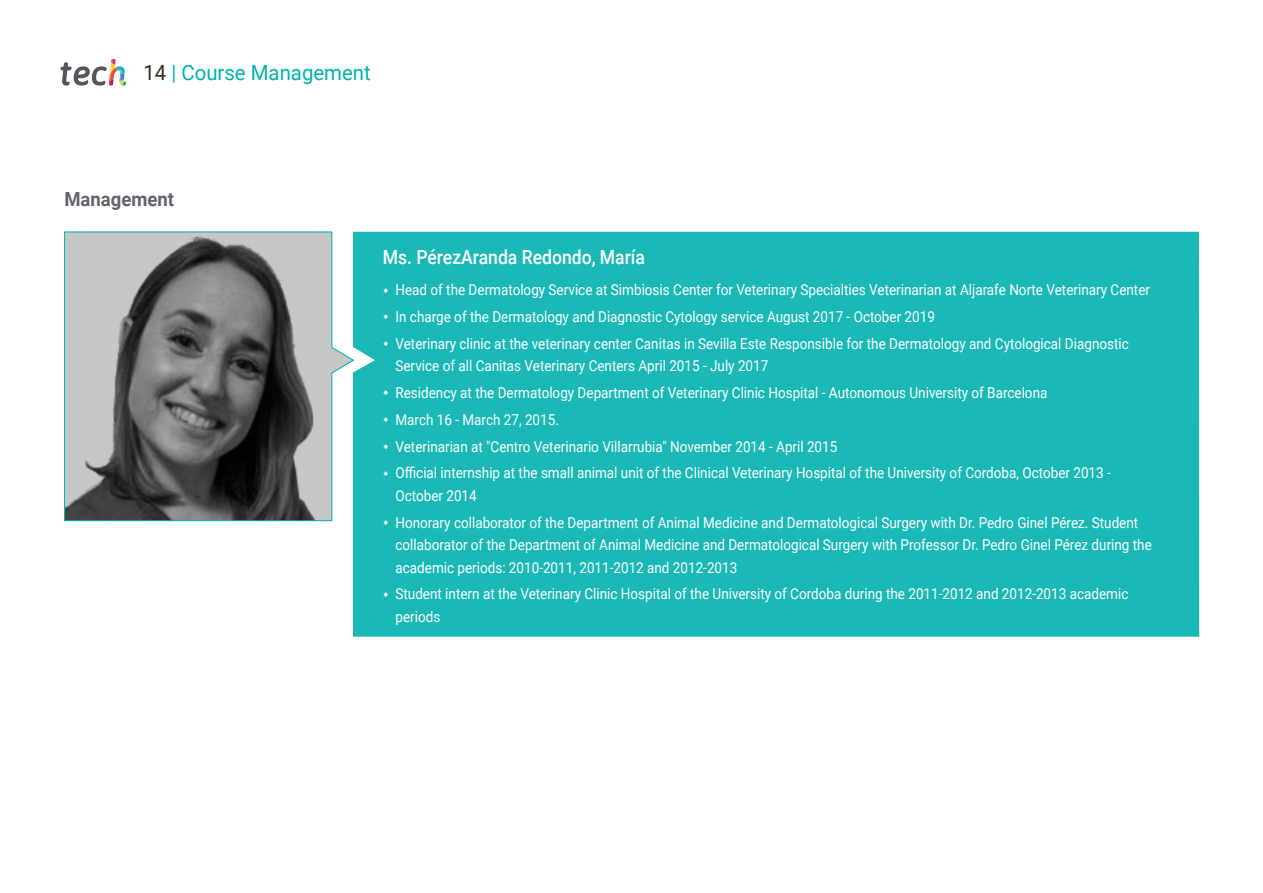
<style>
.page{position:relative;width:1263px;height:893px;background:#fff}
.page>*{position:absolute;margin:0;border:0;box-sizing:border-box;transform-origin:0 0}
.t1{font:21px "Roboto";color:#00b2af}
.t2{font:500 19.5px "Roboto";color:#fff;scale:.9 1}
.t3{font:700 19.5px "Roboto";color:#61646a;scale:.95 1}
.t4{font:15px/26.7px "Roboto";color:#fff;scale:.9 1}
.s1{color:#312e20}
</style>
<div class="page">
<svg style="left:61px;top:59px;width:65px;height:27px"></svg>
<div style="left:353px;top:232px;width:846px;height:405px;background:#1ab9b7"></div>
<svg style="left:64px;top:232px;width:290px;height:289px;background:#7d8383"></svg>
<svg style="left:384px;top:288px;width:4px;height:5px"></svg>
<svg style="left:384px;top:314px;width:4px;height:5px"></svg>
<svg style="left:384px;top:341px;width:4px;height:5px"></svg>
<svg style="left:384px;top:390px;width:4px;height:5px"></svg>
<svg style="left:384px;top:417px;width:4px;height:5px"></svg>
<svg style="left:384px;top:444px;width:4px;height:5px"></svg>
<svg style="left:384px;top:471px;width:4px;height:5px"></svg>
<svg style="left:384px;top:520px;width:4px;height:5px"></svg>
<svg style="left:384px;top:592px;width:4px;height:5px"></svg>
<h1 class="t1" style="left:144px;top:57px;width:229px"><span class="s1">14</span> | Course Management</h1>
<h2 class="t3" style="left:64px;top:185px;width:117px">Management</h2>
<h2 class="t2" style="left:383px;top:243px;width:293px">Ms. PérezAranda Redondo, María</h2>
<p class="t4" style="left:395px;top:276px;width:840px">Head of the Dermatology Service at Simbiosis Center for Veterinary Specialties Veterinarian at Aljarafe Norte Veterinary Center<br>In charge of the Dermatology and Diagnostic Cytology service August 2017 - October 2019<br>Veterinary clinic at the veterinary center Canitas in Sevilla Este Responsible for the Dermatology and Cytological Diagnostic</p>
<p class="t4" style="left:395px;top:352px;width:796px">Service of all Canitas Veterinary Centers April 2015 - July 2017<br>Residency at the Dermatology Department of Veterinary Clinic Hospital - Autonomous University of Barcelona<br>March 16 - March 27, 2015.<br>Veterinarian at "Centro Veterinario Villarrubia" November 2014 - April 2015<br>Official internship at the small animal unit of the Clinical Veterinary Hospital of the University of Cordoba, October 2013 -</p>
<p class="t4" style="left:395px;top:482px;width:827px">October 2014<br>Honorary collaborator of the Department of Animal Medicine and Dermatological Surgery with Dr. Pedro Ginel Pérez. Student</p>
<p class="t4" style="left:395px;top:533px;width:842px;line-height:22.5px">collaborator of the Department of Animal Medicine and Dermatological Surgery with Professor Dr. Pedro Ginel Pérez during the academic periods: 2010-2011, 2011-2012 and 2012-2013</p>
<p class="t4" style="left:395px;top:582px;width:816px;line-height:22.5px">Student intern at the Veterinary Clinic Hospital of the University of Cordoba during the 2011-2012 and 2012-2013 academic periods</p>
</div>
